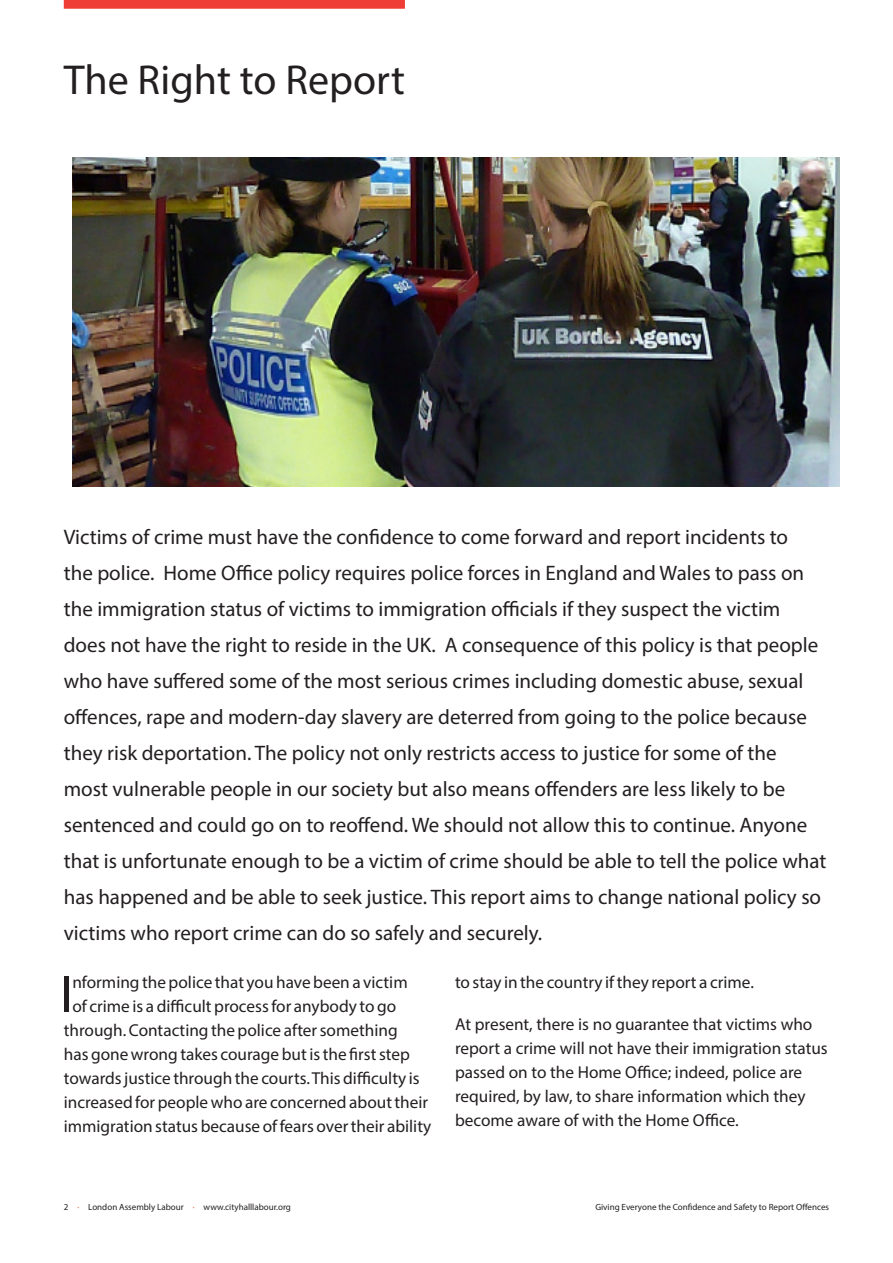
<style>
.page{position:relative;width:893px;height:1263px;background:#fff}
.page>*{position:absolute;margin:0;border:0;box-sizing:border-box;transform-origin:0 0}
.Text__drop_cap{font:52.8px "Myriad Pro";color:#231f20}
.Heading__1__overline{font:42px "Myriad Pro";color:#231f20}
.Text__intro{font:21px/36px "Myriad Pro";color:#231f20}
.Text__drop_cap-2{font:17.25px "Myriad Pro";color:#231f20}
.Text__body{font:17.25px/24px "Myriad Pro";color:#231f20}
.Folios{font:9px "Myriad Pro";color:#231f20}
.s1{color:#ee3e36}
</style>
<div class="page">
<img style="left:73px;top:157px;width:766px;height:329px">
<div style="left:64px;top:0;width:341px;height:9px;background:#ee3e36"></div>
<p class="Heading__1__overline" style="left:64px;top:54px;width:343px">The Right to Report</p>
<p class="Text__intro" style="left:64px;top:518px;width:764px">Victims of crime must have the confidence to come forward and report incidents to<br>the police. Home Office policy requires police forces in England and Wales to pass on the immigration status of victims to immigration officials if they suspect the victim does not have the right to reside in the UK. A consequence of this policy is that people who have suffered some of the most serious crimes including domestic abuse, sexual offences, rape and modern-day slavery are deterred from going to the police because they risk deportation. The policy not only restricts access to justice for some of the<br>most vulnerable people in our society but also means offenders are less likely to be sentenced and could go on to reoffend. We should not allow this to continue. Anyone that is unfortunate enough to be a victim of crime should be able to tell the police what has happened and be able to seek justice. This report aims to change national policy so victims who report crime can do so safely and securely.</p>
<p class="Text__drop_cap" style="left:60px;top:962px;width:14px">I</p>
<p class="Text__drop_cap-2" style="left:72px;top:971px;width:337px">nforming the police that you have been a victim</p>
<p class="Text__drop_cap-2" style="left:455px;top:971px;width:300px">to stay in the country if they report a crime.</p>
<p class="Text__body" style="left:455px;top:1012px;width:374px">At present, there is no guarantee that victims who report a crime will not have their immigration status passed on to the Home Office; indeed, police are required, by law, to share information which they become aware of with the Home Office.</p>
<p class="Text__drop_cap-2" style="left:72px;top:995px;width:325px">of crime is a difficult process for anybody to go</p>
<p class="Text__drop_cap-2" style="left:64px;top:1019px;width:335px">through. Contacting the police after something</p>
<p class="Text__drop_cap-2" style="left:64px;top:1043px;width:348px">has gone wrong takes courage but is the first step</p>
<p class="Text__drop_cap-2" style="left:64px;top:1067px;width:357px">towards justice through the courts. This difficulty is</p>
<p class="Text__drop_cap-2" style="left:64px;top:1091px;width:366px">increased for people who are concerned about their</p>
<p class="Text__drop_cap-2" style="left:64px;top:1115px;width:369px">immigration status because of fears over their ability</p>
<p class="Folios" style="left:64px;top:1201px;width:229px">2 <span class="s1">·</span> London Assembly Labour <span class="s1">·</span> www.cityhalllabour.org</p>
<p class="Folios" style="left:595px;top:1201px;width:235px">Giving Everyone the Confidence and Safety to Report Offences</p>
</div>
